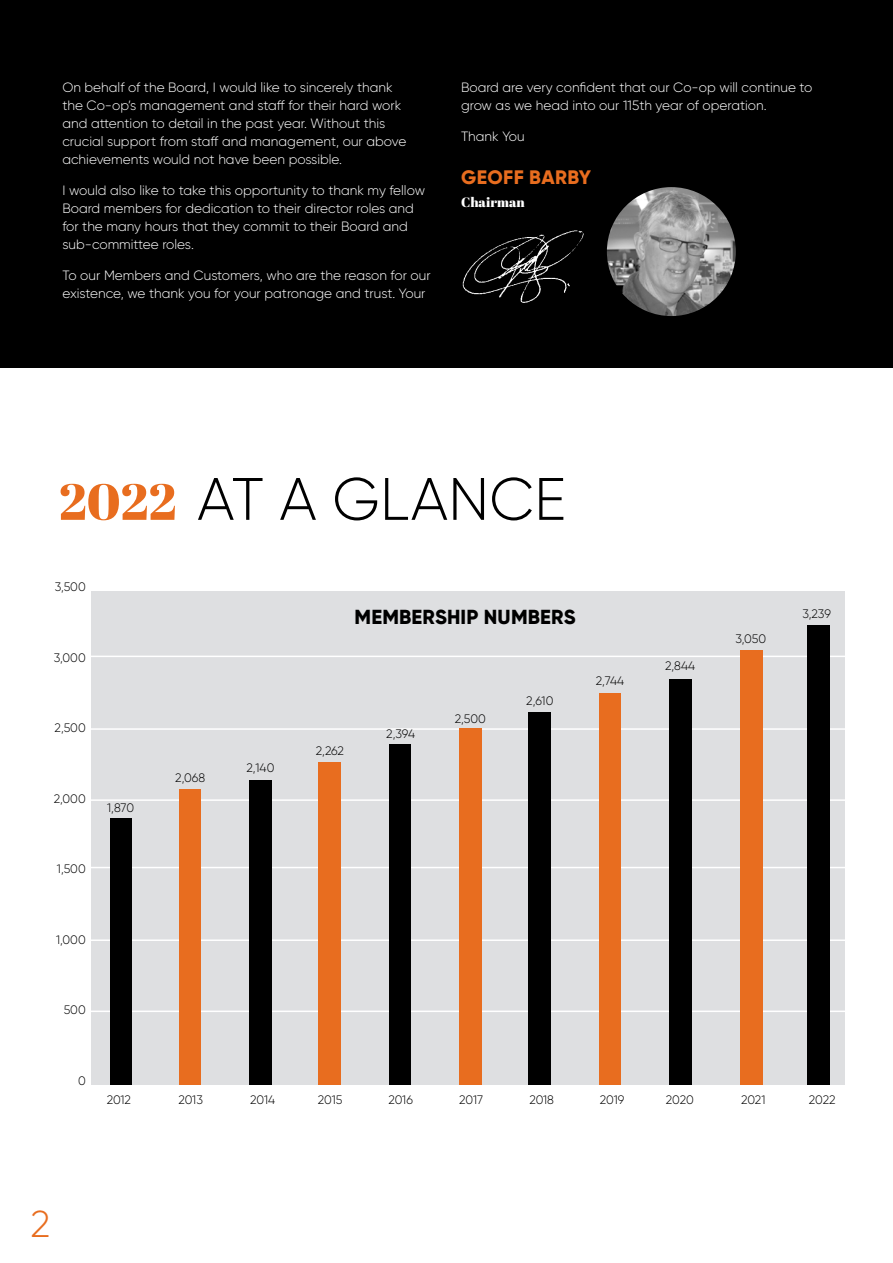
<style>
.page{position:relative;width:893px;height:1263px;background:#fff}
.page>*{position:absolute;margin:0;border:0;box-sizing:border-box;transform-origin:0 0}
.t1{font:300 59.7px "Gilroy";color:#000}
.t2{font:300 37.5px "Gilroy";color:#e86d1f}
.t3{font:800 20.25px "Gilroy";letter-spacing:.01em;color:#000}
.t4{font:800 19.5px "Gilroy";letter-spacing:.02em;color:#e86d1f}
.t5{font:300 13.5px/18px "Gilroy";color:#fff}
.t6{font:13.5px "Abril Fatface";color:#fff}
.t7{font:300 12.3px "Gilroy";letter-spacing:-.01em;color:#000}
.s1{font-family:"Abril Fatface";font-weight:400;font-size:50.7px;color:#e86d1f}
</style>
<div class="page">
<div style="left:0;top:0;width:893px;height:368px;background:#000"></div>
<img style="left:462px;top:230px;width:122px;height:73px">
<img style="left:607px;top:187px;width:129px;height:129px;border-radius:64px">
<div style="left:91px;top:591px;width:754px;height:494px;background:#dedfe1"></div>
<hr style="left:77px;top:728px;width:768px;height:2px;background:#fff">
<hr style="left:77px;top:799px;width:768px;height:2px;background:#fff">
<hr style="left:77px;top:656px;width:768px;height:1px;background:#fff">
<hr style="left:77px;top:939px;width:768px;height:2px;background:#fff">
<hr style="left:77px;top:1010px;width:768px;height:2px;background:#fff">
<hr style="left:77px;top:867px;width:768px;height:1px;background:#fff">
<div style="left:741px;top:650px;width:22px;height:435px;background:#e86d1f"></div>
<div style="left:669px;top:679px;width:22px;height:406px;background:#000"></div>
<div style="left:808px;top:625px;width:22px;height:460px;background:#000"></div>
<div style="left:599px;top:693px;width:22px;height:392px;background:#e86d1f"></div>
<div style="left:529px;top:713px;width:22px;height:372px;background:#000"></div>
<div style="left:459px;top:728px;width:22px;height:357px;background:#e86d1f"></div>
<div style="left:389px;top:744px;width:22px;height:341px;background:#000"></div>
<div style="left:319px;top:762px;width:22px;height:323px;background:#e86d1f"></div>
<div style="left:249px;top:780px;width:23px;height:305px;background:#000"></div>
<div style="left:180px;top:789px;width:21px;height:296px;background:#e86d1f"></div>
<div style="left:110px;top:818px;width:21px;height:267px;background:#000"></div>
<p class="t5" style="left:62px;top:78px;width:346px">On behalf of the Board, I would like to sincerely thank the Co-op’s management and staff for their hard work and attention to detail in the past year. Without this crucial support from staff and management, our above achievements would not have been possible.</p>
<p class="t5" style="left:62px;top:181px;width:364px">I would also like to take this opportunity to thank my fellow Board members for dedication to their director roles and for the many hours that they commit to their Board and sub-committee roles.</p>
<p class="t5" style="left:62px;top:266px;width:370px">To our Members and Customers, who are the reason for our existence, we thank you for your patronage and trust. Your</p>
<p class="t5" style="left:461px;top:78px;width:353px">Board are very confident that our Co-op will continue to grow as we head into our 115th year of operation.</p>
<p class="t5" style="left:461px;top:127px;width:65px">Thank You</p>
<h3 class="t4" style="left:461px;top:165px;width:131px">GEOFF BARBY</h3>
<p class="t6" style="left:461px;top:193px;width:65px">Chairman</p>
<h1 class="t1" style="left:59px;top:462px;width:509px"><span class="s1">2022</span> AT A GLANCE</h1>
<p class="t7" style="left:55px;top:579px;width:33px">3,500</p>
<p class="t7" style="left:54px;top:650px;width:33px">3,000</p>
<p class="t7" style="left:55px;top:720px;width:33px">2,500</p>
<p class="t7" style="left:54px;top:791px;width:33px">2,000</p>
<p class="t7" style="left:57px;top:861px;width:30px">1,500</p>
<p class="t7" style="left:107px;top:800px;width:28px">1,870</p>
<p class="t7" style="left:56px;top:932px;width:31px">1,000</p>
<p class="t7" style="left:64px;top:1002px;width:23px">500</p>
<p class="t7" style="left:175px;top:770px;width:31px">2,068</p>
<p class="t7" style="left:246px;top:760px;width:29px">2,140</p>
<h3 class="t3" style="left:355px;top:604px;width:223px">MEMBERSHIP NUMBERS</h3>
<p class="t7" style="left:316px;top:743px;width:30px">2,262</p>
<p class="t7" style="left:386px;top:726px;width:31px">2,394</p>
<p class="t7" style="left:455px;top:711px;width:33px">2,500</p>
<p class="t7" style="left:526px;top:693px;width:29px">2,610</p>
<p class="t7" style="left:596px;top:673px;width:30px">2,744</p>
<p class="t7" style="left:665px;top:658px;width:32px">2,844</p>
<p class="t7" style="left:735px;top:631px;width:32px">3,050</p>
<p class="t7" style="left:802px;top:606px;width:30px">3,239</p>
<p class="t7" style="left:78px;top:1073px;width:9px">0</p>
<p class="t7" style="left:107px;top:1092px;width:26px">2012</p>
<p class="t7" style="left:178px;top:1092px;width:26px">2013</p>
<p class="t7" style="left:250px;top:1092px;width:26px">2014</p>
<p class="t7" style="left:318px;top:1092px;width:26px">2015</p>
<p class="t7" style="left:388px;top:1092px;width:26px">2016</p>
<p class="t7" style="left:459px;top:1092px;width:25px">2017</p>
<p class="t7" style="left:529px;top:1092px;width:26px">2018</p>
<p class="t7" style="left:600px;top:1092px;width:26px">2019</p>
<p class="t7" style="left:666px;top:1092px;width:29px">2020</p>
<p class="t7" style="left:741px;top:1092px;width:26px">2021</p>
<p class="t7" style="left:809px;top:1092px;width:28px">2022</p>
<h2 class="t2" style="left:31px;top:1201px;width:21px">2</h2>
</div>
